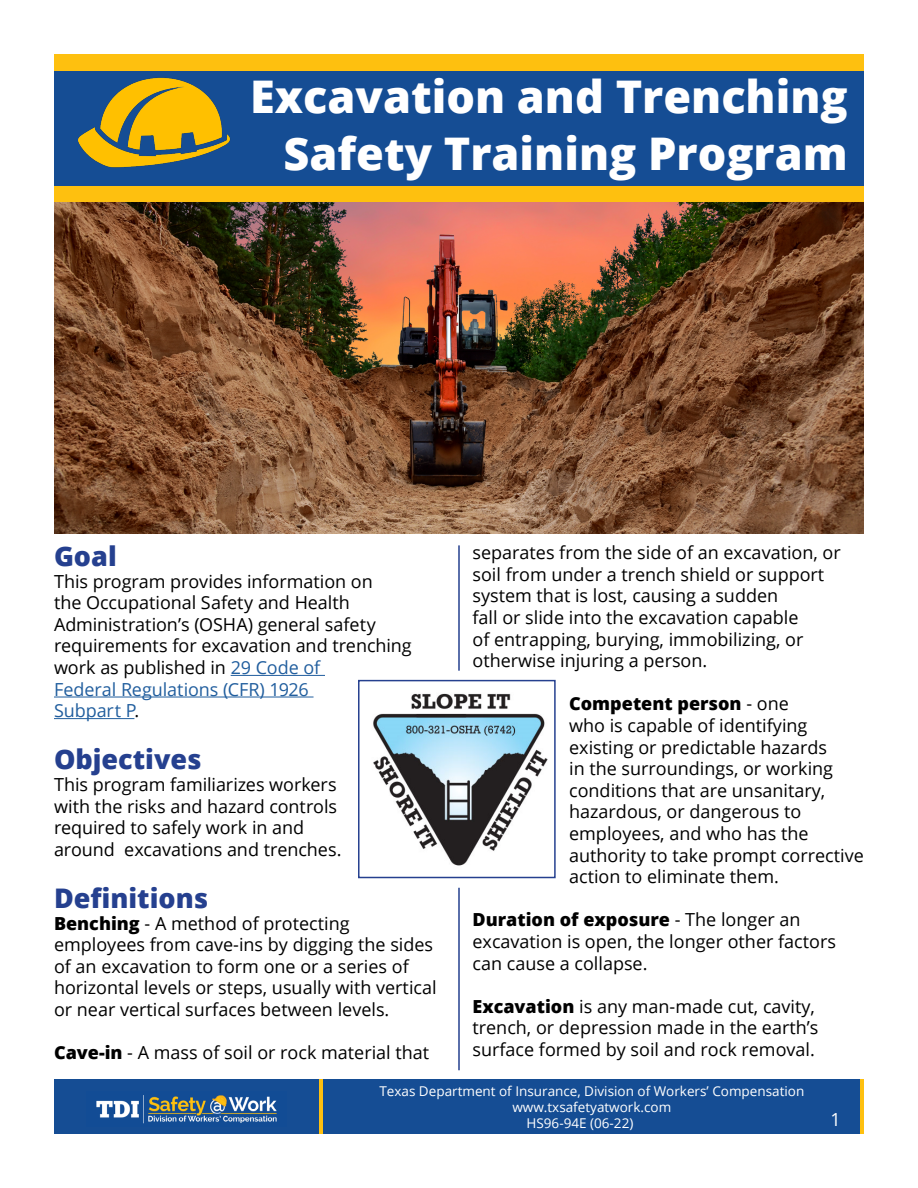
<style>
.page{position:relative;width:918px;height:1188px;background:#fff}
.page>*{position:absolute;margin:0;border:0;box-sizing:border-box;transform-origin:0 0}
.t1{font:800 45px/57px "Open Sans";color:#fff;text-align:right}
.t2{font:800 27px "Open Sans";color:#25408f}
.t3{font:18px/21.6px "Open Sans";color:#000}
.t4{font:18px "Open Sans";color:#fff}
.t5{font:13.5px "Open Sans";color:#fff}
.s1{font-weight:800}
.s2{color:#215e9e}
</style>
<div class="page">
<div style="left:54px;top:71px;width:810px;height:117px;background:#154d94"></div>
<div style="left:54px;top:186px;width:810px;height:17px;background:#fec00f"></div>
<div style="left:54px;top:54px;width:810px;height:17px;background:#fec00f"></div>
<img style="left:79px;top:77px;width:151px;height:91px">
<img style="left:54px;top:203px;width:809px;height:331px">
<hr style="left:458px;top:888px;width:2px;height:182px;background:#25408f">
<hr style="left:458px;top:545px;width:2px;height:126px;background:#25408f">
<hr style="left:231px;top:675px;width:94px;height:1px;background:#215e9e">
<hr style="left:54px;top:697px;width:260px;height:1px;background:#215e9e">
<hr style="left:54px;top:718px;width:80px;height:1px;background:#215e9e">
<img style="left:373px;top:693px;width:175px;height:173px">
<div style="left:358px;top:680px;width:198px;height:198px;border:2px solid #25408f"></div>
<div style="left:54px;top:1080px;width:810px;height:54px;background:#154d94"></div>
<img style="left:96px;top:1095px;width:181px;height:29px">
<hr style="left:860px;top:1080px;width:4px;height:54px;background:#fec00f">
<hr style="left:319px;top:1080px;width:4px;height:54px;background:#fec00f">
<h1 class="t1" style="left:250px;top:65px;width:599px">Excavation and Trenching<br>Safety Training Program</h1>
<p class="t3" style="left:472px;top:541px;width:370px">separates from the side of an excavation, or soil from under a trench shield or support system that is lost, causing a sudden<br>fall or slide into the excavation capable<br>of entrapping, burying, immobilizing, or otherwise injuring a person.</p>
<p class="t3" style="left:569px;top:693px;width:296px"><span class="s1">Competent person</span> - one<br>who is capable of identifying existing or predictable hazards<br>in the surroundings, or working conditions that are unsanitary, hazardous, or dangerous to employees, and who has the authority to take prompt corrective action to eliminate them.</p>
<p class="t3" style="left:472px;top:909px;width:365px"><span class="s1">Duration of exposure</span> - The longer an excavation is open, the longer other factors can cause a collapse.</p>
<p class="t3" style="left:472px;top:995px;width:347px"><span class="s1">Excavation</span> is any man-made cut, cavity, trench, or depression made in the earth’s surface formed by soil and rock removal.</p>
<p class="t5" style="left:379px;top:1082px;width:426px">Texas Department of Insurance, Division of Workers’ Compensation</p>
<p class="t5" style="left:512px;top:1098px;width:160px">www.txsafetyatwork.com</p>
<p class="t5" style="left:527px;top:1114px;width:108px">HS96-94E (06-22)</p>
<p class="t4" style="left:831px;top:1107px;width:12px">1</p>
<h2 class="t2" style="left:54px;top:536px;width:64px">Goal</h2>
<p class="t3" style="left:54px;top:570px;width:359px">This program provides information on<br>the Occupational Safety and Health<br>Administration’s (OSHA) general safety requirements for excavation and trenching work as published in <span class="s2">29 Code of<br>Federal Regulations (CFR) 1926<br>Subpart P</span>.</p>
<h2 class="t2" style="left:54px;top:739px;width:149px">Objectives</h2>
<p class="t3" style="left:54px;top:773px;width:289px">This program familiarizes workers with the risks and hazard controls required to safely work in and around excavations and trenches.</p>
<h2 class="t2" style="left:54px;top:878px;width:156px">Definitions</h2>
<p class="t3" style="left:54px;top:912px;width:384px"><span class="s1">Benching</span> - A method of protecting employees from cave-ins by digging the sides of an excavation to form one or a series of horizontal levels or steps, usually with vertical or near vertical surfaces between levels.</p>
<p class="t3" style="left:54px;top:1041px;width:377px"><span class="s1">Cave-in</span> - A mass of soil or rock material that</p>
</div>
